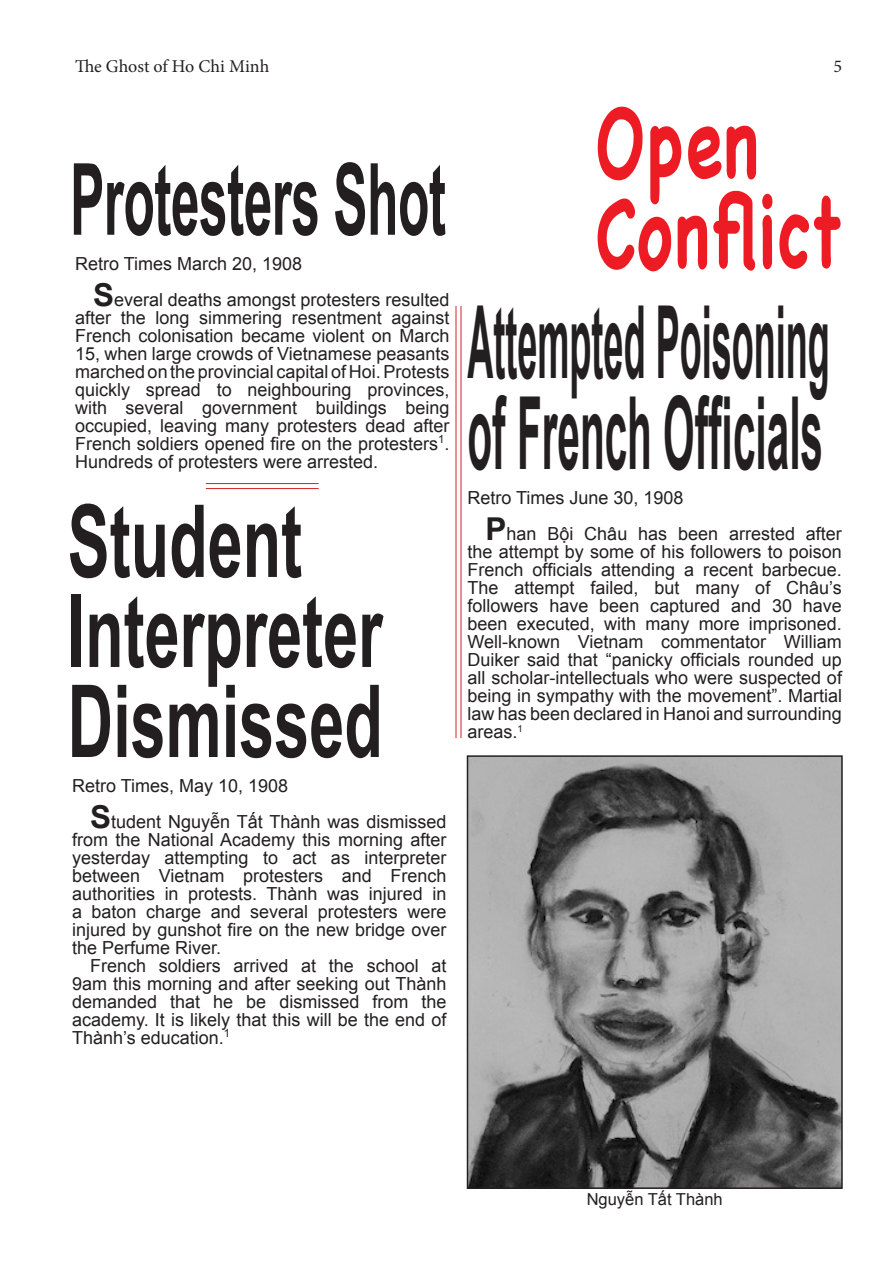
<style>
.page{position:relative;width:893px;height:1263px;background:#fff}
.page>*{position:absolute;margin:0;border:0;box-sizing:border-box;transform-origin:0 0}
.t1{font:700 100.8px/91.5px "Arial";color:#231f20;scale:.36 1}
.t2{font:700 100.8px/90px "Arial";color:#231f20;scale:.63 1}
.t3{font:700 99.75px "Arial";letter-spacing:-.01em;color:#231f20;scale:.52 1}
.t4{font:700 97.35px/90px "Chalkboard SE";letter-spacing:.01em;color:#ed1c24;scale:.7 1}
.t5{font:18px/18px "Arial";color:#231f20;text-align:justify}
.t6{font:18px "Minion Pro";letter-spacing:-.005em;color:#231f20}
.t7{font:16.5px "Arial";color:#231f20}
.s1{font-weight:700;font-size:31.5px}
</style>
<div class="page">
<hr style="left:206px;top:483px;width:113px;height:1px;background:#d2232a">
<hr style="left:206px;top:488px;width:113px;height:1px;background:#d2232a">
<hr style="left:460px;top:306px;width:1px;height:432px;background:#d2232a">
<hr style="left:455px;top:306px;width:1px;height:432px;background:#d2232a">
<img style="left:470px;top:758px;width:370px;height:428px">
<div style="left:467px;top:755px;width:376px;height:434px;border:2px solid #231f20"></div>
<p class="t6" style="left:75px;top:54px;width:196px">The Ghost of Ho Chi Minh</p>
<p class="t6" style="left:833px;top:54px;width:10px">5</p>
<h2 class="t3" style="left:70px;top:134px;width:724px">Protesters Shot</h2>
<p class="t5" style="left:93px;top:245px;width:358px;line-height:36px;text-indent:-18px">Retro Times March 20, 1908<br><span class="s1">S</span>everal deaths amongst protesters resulted</p>
<p class="t5" style="left:75px;top:308px;width:376px">after the long simmering resentment against French colonisation became violent on March 15, when large crowds of Vietnamese peasants marched on the provincial capital of Hoi. Protests quickly spread to neighbouring provinces, with several government buildings being occupied, leaving many protesters dead after French soldiers opened fire on the protesters<sup>1</sup>.<br>Hundreds of protesters were arrested.</p>
<h1 class="t2" style="left:68px;top:500px;width:502px">Student<br>Interpreter<br>Dismissed</h1>
<p class="t5" style="left:90px;top:767px;width:358px;line-height:36px;text-indent:-18px">Retro Times, May 10, 1908<br><span class="s1">S</span>tudent Nguyễn Tất Thành was dismissed</p>
<p class="t5" style="left:72px;top:830px;width:376px">from the National Academy this morning after yesterday attempting to act as interpreter between Vietnam protesters and French authorities in protests. Thành was injured in a baton charge and several protesters were injured by gunshot fire on the new bridge over the Perfume River.</p>
<p class="t5" style="left:72px;top:956px;width:376px;text-indent:18px">French soldiers arrived at the school at 9am this morning and after seeking out Thành demanded that he be dismissed from the academy. It is likely that this will be the end of Thành’s education.<sup>1</sup></p>
<h3 class="t4" style="left:595px;top:97px;width:354px">Open<br>Conflict</h3>
<h1 class="t1" style="left:467px;top:300px;width:1008px">Attempted Poisoning of French Officials</h1>
<p class="t5" style="left:485px;top:479px;width:358px;line-height:36px;text-indent:-18px">Retro Times June 30, 1908<br><span class="s1">P</span>han Bội Châu has been arrested after</p>
<p class="t5" style="left:467px;top:542px;width:376px">the attempt by some of his followers to poison French officials attending a recent barbecue.<br>The attempt failed, but many of Châu’s followers have been captured and 30 have been executed, with many more imprisoned.<br>Well-known Vietnam commentator William Duiker said that “panicky officials rounded up all scholar-intellectuals who were suspected of being in sympathy with the movement”. Martial law has been declared in Hanoi and surrounding areas.<sup>1</sup></p>
<p class="t7" style="left:587px;top:1188px;width:138px">Nguyễn Tất Thành</p>
</div>
